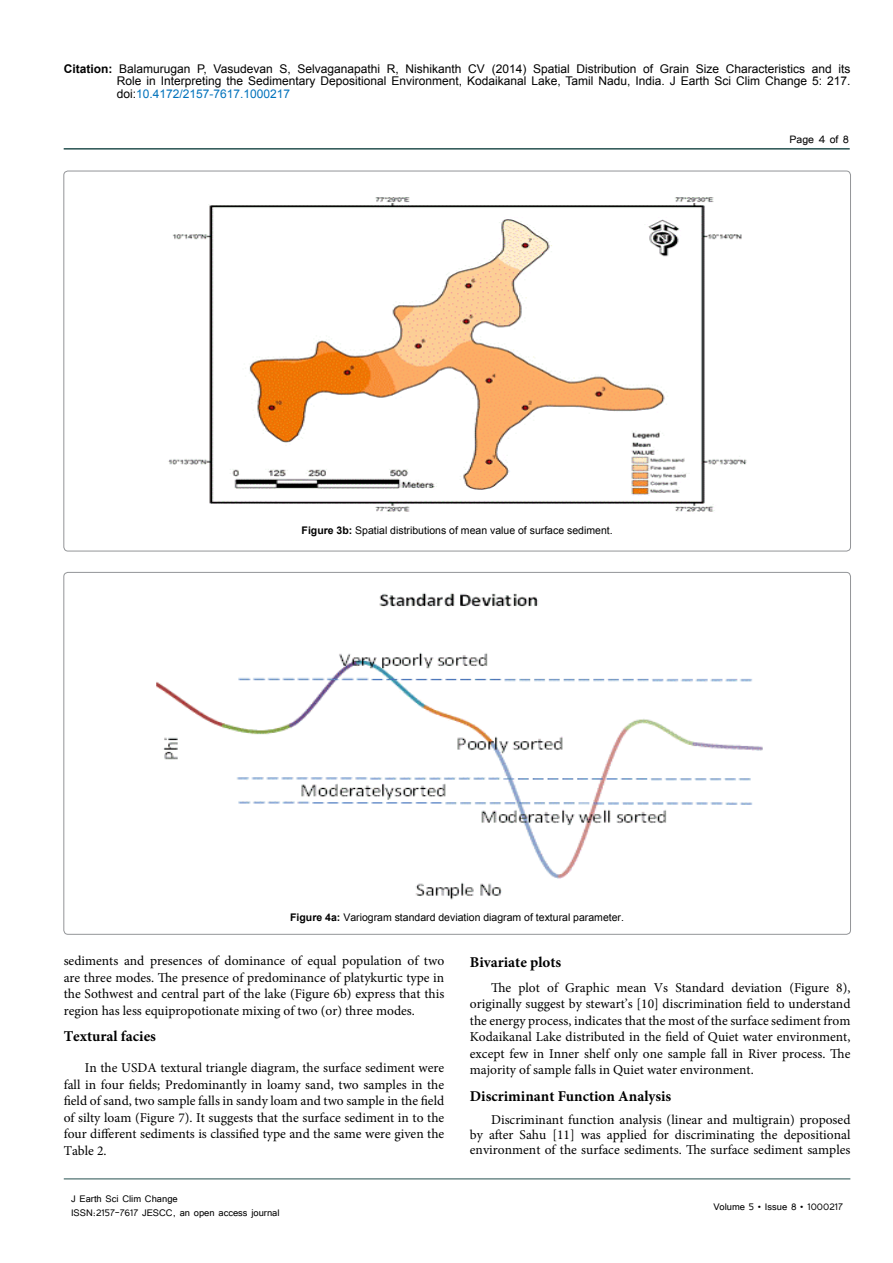
<style>
.page{position:relative;width:893px;height:1263px;background:#fff}
.page>*{position:absolute;margin:0;border:0;box-sizing:border-box;transform-origin:0 0}
.t1{font:700 15px "Minion Pro";color:#000}
.t2{font:13.5px/16.5px "Minion Pro";color:#000;text-align:justify}
.t3{font:13.5px "Tunga";color:#000}
.t4{font:12px/12.6px "Arial";color:#000;text-align:justify}
.t5{font:12px/14.4px "Tunga";color:#000}
.t6{font:10.5px "Arial";color:#000}
.s1{font-weight:700}
.s2{color:#0072bc}
</style>
<div class="page">
<hr style="left:64px;top:148px;width:786px;height:2px;background:#265150">
<hr style="left:64px;top:1179px;width:786px;height:1px;background:#265150">
<img style="left:168px;top:197px;width:579px;height:315px">
<img style="left:156px;top:592px;width:607px;height:308px">
<p class="t4" style="left:117px;top:62px;width:735px;text-indent:-53px"><span class="s1">Citation:</span> Balamurugan P, Vasudevan S, Selvaganapathi R, Nishikanth CV (2014) Spatial Distribution of Grain Size Characteristics and its Role in Interpreting the Sedimentary Depositional Environment, Kodaikanal Lake, Tamil Nadu, India. J Earth Sci Clim Change 5: 217. doi:<span class="s2">10.4172/2157-7617.1000217</span></p>
<p class="t3" style="left:790px;top:131px;width:61px">Page 4 of 8</p>
<p class="t6" style="left:302px;top:523px;width:313px"><span class="s1">Figure 3b:</span> Spatial distributions of mean value of surface sediment.</p>
<p class="t6" style="left:290px;top:910px;width:335px"><span class="s1">Figure 4a:</span> Variogram standard deviation diagram of textural parameter.</p>
<p class="t2" style="left:64px;top:953px;width:382px">sediments and presences of dominance of equal population of two are three modes. The presence of predominance of platykurtic type in the Sothwest and central part of the lake (Figure 6b) express that this region has less equipropotionate mixing of two (or) three modes.</p>
<p class="t1" style="left:64px;top:1026px;width:94px">Textural facies</p>
<p class="t2" style="left:64px;top:1060px;width:382px;text-indent:21px">In the USDA textural triangle diagram, the surface sediment were fall in four fields; Predominantly in loamy sand, two samples in the field of sand, two sample falls in sandy loam and two sample in the field of silty loam (Figure 7). It suggests that the surface sediment in to the four different sediments is classified type and the same were given the Table 2.</p>
<p class="t5" style="left:71px;top:1190px;width:210px">J Earth Sci Clim Change<br>ISSN:2157-7617 JESCC, an open access journal</p>
<p class="t1" style="left:470px;top:951px;width:93px">Bivariate plots</p>
<p class="t2" style="left:470px;top:979px;width:382px;text-indent:21px">The plot of Graphic mean Vs Standard deviation (Figure 8), originally suggest by stewart’s [10] discrimination field to understand the energy process, indicates that the most of the surface sediment from Kodaikanal Lake distributed in the field of Quiet water environment, except few in Inner shelf only one sample fall in River process. The majority of sample falls in Quiet water environment.</p>
<p class="t1" style="left:470px;top:1085px;width:203px">Discriminant Function Analysis</p>
<p class="t2" style="left:470px;top:1112px;width:382px;line-height:15px;text-indent:21px">Discriminant function analysis (linear and multigrain) proposed by after Sahu [11] was applied for discriminating the depositional environment of the surface sediments. The surface sediment samples</p>
<p class="t5" style="left:713px;top:1199px;width:131px">Volume 5 • Issue 8 • 1000217</p>
</div>
